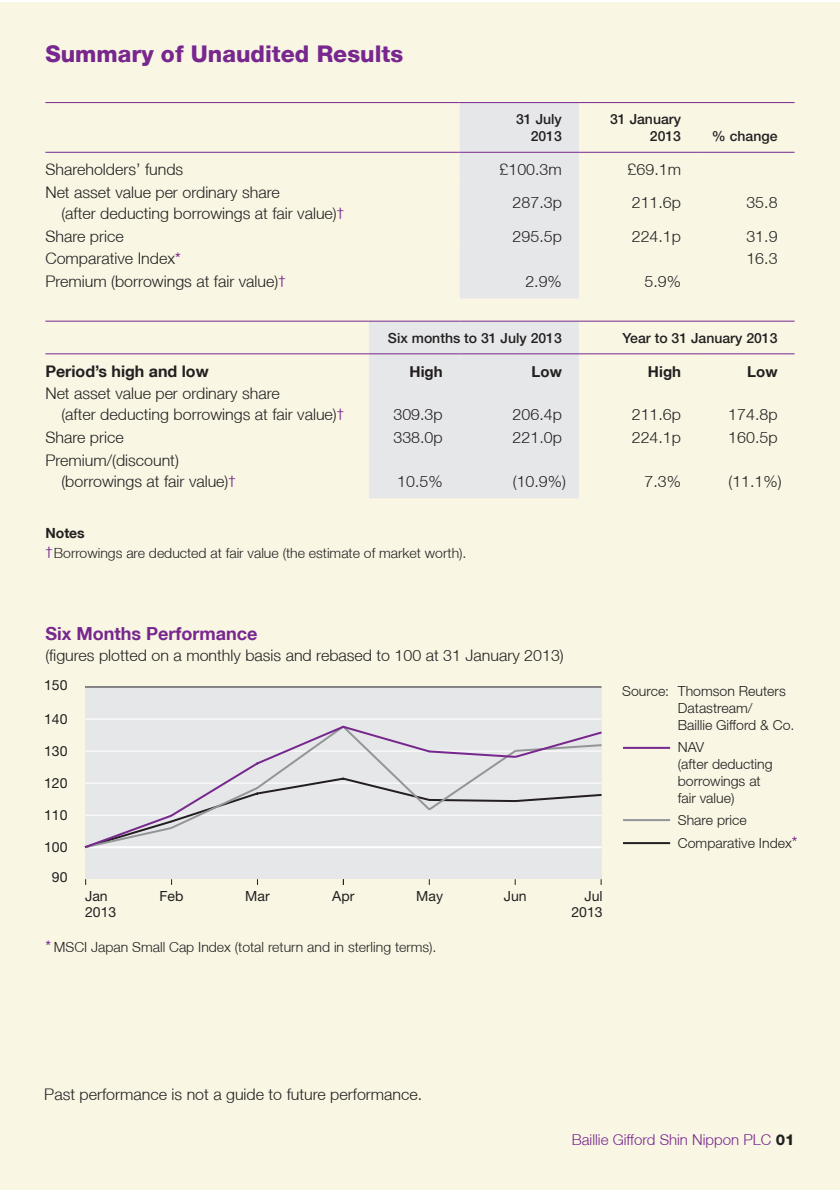
<style>
.page{position:relative;width:840px;height:1191px;background:#fff}
.page>*{position:absolute;margin:0;border:0;box-sizing:border-box;transform-origin:0 0}
.t1{font:800 23px "Helvetica Neue LT";color:#77278d}
.t2{font:700 18px "Helvetica Neue LT";color:#77278d}
.t3{font:300 16px/21px "Helvetica Neue LT";color:#231f20}
.t4{font:700 16px "Helvetica Neue LT";color:#231f20}
.t5{font:300 15px "Helvetica Neue LT";color:#77278d}
.t6{font:700 15px "Helvetica Neue LT";color:#231f20}
.t7{font:300 14px/16.8px "Helvetica Neue LT";color:#231f20}
.t8{font:500 14px/17px "Helvetica Neue LT Std";color:#231f20;text-align:right}
.t9{font:14px/16.8px "Helvetica Neue";color:#231f20}
.s1{font-weight:400;font-size:13px;color:#77278d}
.s2{font-weight:400;color:#77278d}
.s3{font-weight:700}
.s4{font-weight:400;font-size:16px;color:#77278d}
.s5{font-weight:800;color:#231f20}
</style>
<div class="page">
<div style="left:0;top:2px;width:839px;height:1187px;background:#f9f6e4"></div>
<div style="left:459px;top:103px;width:119px;height:195px;background:#e6e7e9"></div>
<hr style="left:45px;top:102px;width:414px;height:1px;background:#77278d">
<hr style="left:578px;top:102px;width:119px;height:1px;background:#77278d">
<hr style="left:697px;top:102px;width:97px;height:1px;background:#77278d">
<hr style="left:578px;top:152px;width:119px;height:1px;background:#77278d">
<hr style="left:697px;top:152px;width:97px;height:1px;background:#77278d">
<hr style="left:459px;top:102px;width:119px;height:1px;background:#77278d">
<hr style="left:45px;top:152px;width:414px;height:1px;background:#77278d">
<hr style="left:459px;top:152px;width:119px;height:1px;background:#77278d">
<div style="left:369px;top:322px;width:209px;height:176px;background:#e6e7e9"></div>
<hr style="left:45px;top:321px;width:324px;height:1px;background:#77278d">
<hr style="left:45px;top:353px;width:324px;height:1px;background:#77278d">
<hr style="left:369px;top:321px;width:90px;height:1px;background:#77278d">
<hr style="left:459px;top:321px;width:119px;height:1px;background:#77278d">
<hr style="left:369px;top:353px;width:90px;height:1px;background:#77278d">
<hr style="left:459px;top:353px;width:119px;height:1px;background:#77278d">
<hr style="left:578px;top:321px;width:119px;height:1px;background:#77278d">
<hr style="left:697px;top:321px;width:97px;height:1px;background:#77278d">
<hr style="left:578px;top:353px;width:119px;height:1px;background:#77278d">
<hr style="left:697px;top:353px;width:97px;height:1px;background:#77278d">
<div style="left:85px;top:686px;width:516px;height:193px;background:#e6e7e9"></div>
<hr style="left:622px;top:747px;width:47px;height:2px;background:#77278d">
<hr style="left:622px;top:819px;width:47px;height:2px;background:#939598">
<hr style="left:622px;top:842px;width:47px;height:2px;background:#231f20">
<hr style="left:85px;top:718px;width:516px;height:1px;background:#fff">
<hr style="left:85px;top:686px;width:516px;height:1px;background:#231f20">
<svg style="left:84px;top:724px;width:518px;height:125px"></svg>
<h1 class="t1" style="left:45px;top:40px;width:359px">Summary of Unaudited Results</h1>
<p class="t8" style="left:516px;top:110px;width:47px">31 July<br>2013</p>
<p class="t8" style="left:610px;top:110px;width:72px">31 January<br>2013</p>
<p class="t8" style="left:711px;top:127px;width:67px">% change</p>
<p class="t3" style="left:45px;top:158px;width:139px">Shareholders’ funds</p>
<p class="t3" style="left:499px;top:158px;width:64px">£100.3m</p>
<p class="t3" style="left:627px;top:158px;width:55px">£69.1m</p>
<p class="t3" style="left:61px;top:181px;width:284px;text-indent:-16px">Net asset value per ordinary share<br>(after deducting borrowings at fair value)<span class="s1">†</span></p>
<p class="t3" style="left:512px;top:192px;width:51px">287.3p</p>
<p class="t3" style="left:631px;top:192px;width:51px">211.6p</p>
<p class="t3" style="left:746px;top:192px;width:33px">35.8</p>
<p class="t3" style="left:45px;top:225px;width:80px">Share price</p>
<p class="t3" style="left:512px;top:225px;width:51px">295.5p</p>
<p class="t3" style="left:631px;top:225px;width:51px">224.1p</p>
<p class="t3" style="left:746px;top:225px;width:33px">31.9</p>
<p class="t3" style="left:45px;top:248px;width:137px">Comparative Index<span class="s2">*</span></p>
<p class="t3" style="left:746px;top:248px;width:33px">16.3</p>
<p class="t3" style="left:45px;top:271px;width:241px">Premium (borrowings at fair value)<span class="s1">†</span></p>
<p class="t3" style="left:525px;top:271px;width:38px">2.9%</p>
<p class="t3" style="left:644px;top:271px;width:38px">5.9%</p>
<p class="t8" style="left:387px;top:329px;width:175px">Six months to 31 July 2013</p>
<p class="t8" style="left:622px;top:329px;width:156px">Year to 31 January 2013</p>
<p class="t4" style="left:45px;top:361px;width:165px">Period’s high and low</p>
<p class="t6" style="left:409px;top:362px;width:35px">High</p>
<p class="t6" style="left:531px;top:362px;width:32px">Low</p>
<p class="t6" style="left:647px;top:362px;width:35px">High</p>
<p class="t6" style="left:746px;top:362px;width:32px">Low</p>
<p class="t3" style="left:61px;top:383px;width:284px;text-indent:-16px">Net asset value per ordinary share<br>(after deducting borrowings at fair value)<span class="s1">†</span></p>
<p class="t3" style="left:393px;top:404px;width:51px">309.3p</p>
<p class="t3" style="left:512px;top:404px;width:51px">206.4p</p>
<p class="t3" style="left:631px;top:404px;width:51px">211.6p</p>
<p class="t3" style="left:727px;top:404px;width:51px">174.8p</p>
<p class="t3" style="left:45px;top:426px;width:80px">Share price</p>
<p class="t3" style="left:393px;top:426px;width:51px">338.0p</p>
<p class="t3" style="left:512px;top:426px;width:51px">221.0p</p>
<p class="t3" style="left:631px;top:426px;width:51px">224.1p</p>
<p class="t3" style="left:727px;top:426px;width:51px">160.5p</p>
<p class="t3" style="left:61px;top:449px;width:176px;text-indent:-16px">Premium/(discount) (borrowings at fair value)<span class="s1">†</span></p>
<p class="t3" style="left:397px;top:470px;width:47px">10.5%</p>
<p class="t3" style="left:512px;top:470px;width:55px">(10.9%)</p>
<p class="t3" style="left:644px;top:470px;width:38px">7.3%</p>
<p class="t3" style="left:728px;top:470px;width:55px">(11.1%)</p>
<p class="t7" style="left:45px;top:523px;width:422px;line-height:19.8px"><span class="s3">Notes<br></span><span class="s1">†</span>Borrowings are deducted at fair value (the estimate of market worth).</p>
<p class="t2" style="left:45px;top:622px;width:213px">Six Months Performance</p>
<p class="t3" style="left:45px;top:644px;width:519px">(figures plotted on a monthly basis and rebased to 100 at 31 January 2013)</p>
<p class="t9" style="left:44px;top:676px;width:25px">150</p>
<p class="t9" style="left:44px;top:711px;width:25px">140</p>
<p class="t9" style="left:44px;top:742px;width:25px">130</p>
<p class="t9" style="left:44px;top:774px;width:25px">120</p>
<p class="t9" style="left:44px;top:806px;width:25px">110</p>
<p class="t9" style="left:44px;top:838px;width:25px">100</p>
<p class="t9" style="left:52px;top:868px;width:17px">90</p>
<p class="t9" style="left:85px;top:887px;width:33px">Jan<br>2013</p>
<p class="t9" style="left:159px;top:887px;width:25px">Feb</p>
<p class="t9" style="left:571px;top:887px;width:33px;text-align:right">Jul<br>2013</p>
<p class="t9" style="left:245px;top:887px;width:26px">Mar</p>
<p class="t9" style="left:332px;top:887px;width:24px">Apr</p>
<p class="t9" style="left:416px;top:887px;width:28px">May</p>
<p class="t9" style="left:503px;top:887px;width:24px">Jun</p>
<p class="t7" style="left:45px;top:938px;width:392px"><span class="s4">*</span> MSCI Japan Small Cap Index (total return and in sterling terms).</p>
<p class="t7" style="left:677px;top:682px;width:118px;text-indent:-56px">Source: Thomson Reuters<br>Datastream/<br>Baillie Gifford &amp; Co.</p>
<p class="t7" style="left:677px;top:739px;width:96px">NAV<br>(after deducting borrowings at fair value)</p>
<p class="t7" style="left:677px;top:809px;width:121px;line-height:22.4px">Share price<br>Comparative Index<span class="s4">*</span></p>
<p class="t3" style="left:44px;top:1083px;width:379px">Past performance is not a guide to future performance.</p>
<p class="t5" style="left:571px;top:1130px;width:224px">Baillie Gifford Shin Nippon PLC <span class="s5">01</span></p>
</div>
